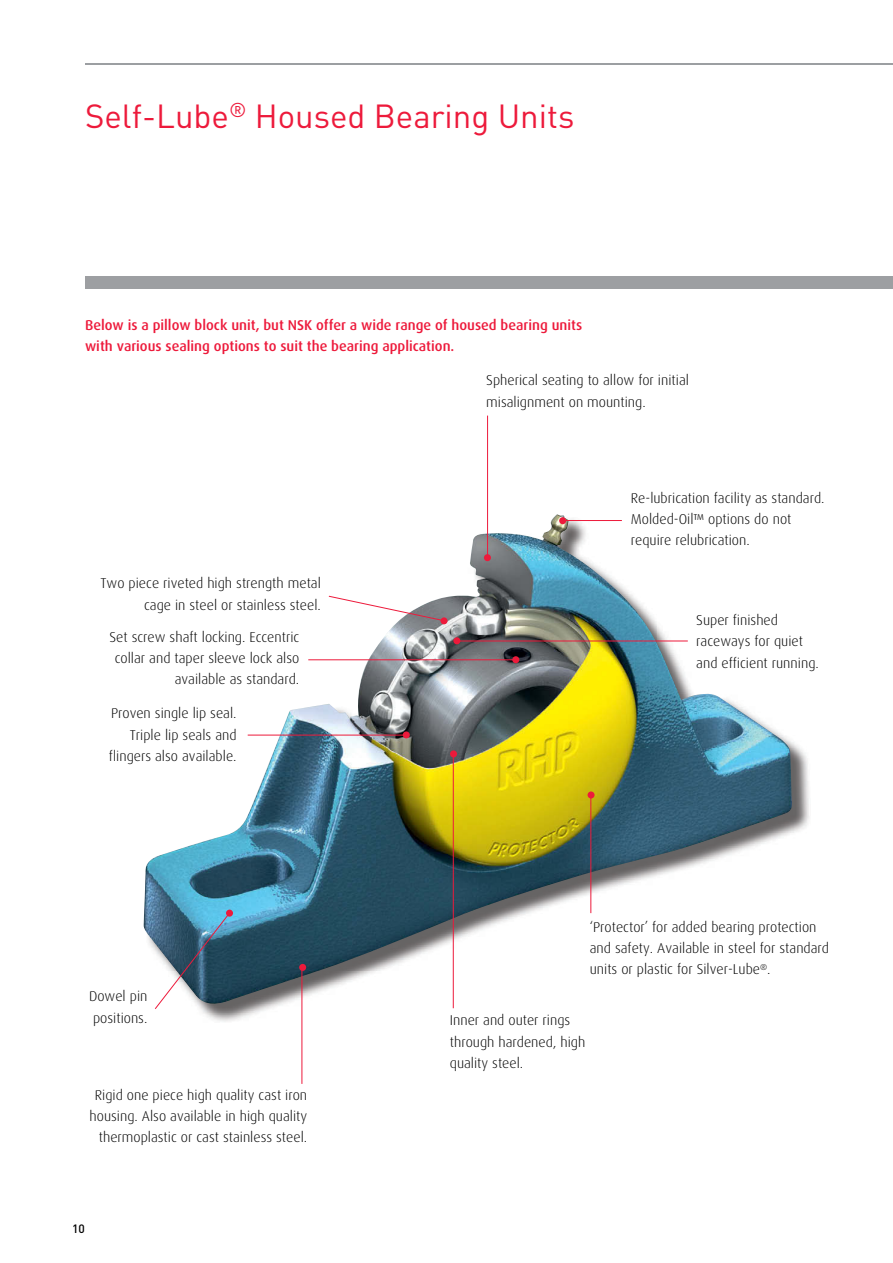
<style>
.page{position:relative;width:893px;height:1263px;background:#fff}
.page>*{position:absolute;margin:0;border:0;box-sizing:border-box;transform-origin:0 0}
.t1{font:33px "DINOT";color:#ed1a3b}
.t2{font:300 14.25px/21.3px "Dax Pro";color:#000}
.t3{font:500 14.25px/21.3px "Dax Pro";color:#ed1a3b}
.t4{font:500 12px "DINOT";color:#000}
</style>
<div class="page">
<hr style="left:85px;top:63px;width:808px;height:2px;background:#9c9fa2">
<div style="left:85px;top:276px;width:808px;height:13px;background:#9d9fa2"></div>
<img style="left:202px;top:743px;width:607px;height:279px">
<img style="left:143px;top:514px;width:651px;height:497px">
<hr style="left:308px;top:659px;width:208px;height:1px;background:#ed1a3b">
<div style="left:512px;top:656px;width:7px;height:7px;background:#ed1a3b;border-radius:50%"></div>
<hr style="left:248px;top:735px;width:159px;height:1px;background:#ed1a3b">
<div style="left:403px;top:731px;width:7px;height:7px;background:#ed1a3b;border-radius:50%"></div>
<img style="left:155px;top:913px;width:75px;height:96px">
<div style="left:226px;top:910px;width:7px;height:7px;background:#ed1a3b;border-radius:50%"></div>
<hr style="left:302px;top:967px;width:1px;height:117px;background:#ed1a3b">
<div style="left:299px;top:964px;width:7px;height:7px;background:#ed1a3b;border-radius:50%"></div>
<hr style="left:453px;top:754px;width:1px;height:254px;background:#ed1a3b">
<div style="left:450px;top:750px;width:7px;height:7px;background:#ed1a3b;border-radius:50%"></div>
<hr style="left:591px;top:795px;width:1px;height:118px;background:#ed1a3b">
<div style="left:588px;top:791px;width:7px;height:7px;background:#ed1a3b;border-radius:50%"></div>
<hr style="left:458px;top:641px;width:230px;height:1px;background:#ed1a3b">
<div style="left:453px;top:637px;width:7px;height:7px;background:#ed1a3b;border-radius:50%"></div>
<svg style="left:328px;top:596px;width:114px;height:25px"></svg>
<div style="left:441px;top:617px;width:7px;height:7px;background:#ed1a3b;border-radius:50%"></div>
<hr style="left:487px;top:416px;width:1px;height:140px;background:#ed1a3b">
<div style="left:484px;top:554px;width:7px;height:7px;background:#ed1a3b;border-radius:50%"></div>
<hr style="left:563px;top:520px;width:59px;height:1px;background:#ed1a3b">
<div style="left:559px;top:517px;width:7px;height:7px;background:#ed1a3b;border-radius:50%"></div>
<h1 class="t1" style="left:85px;top:93px;width:491px">Self-Lube<sup>®</sup> Housed Bearing Units</h1>
<p class="t3" style="left:85px;top:315px;width:499px">Below is a pillow block unit, but NSK offer a wide range of housed bearing units with various sealing options to suit the bearing application.</p>
<p class="t2" style="left:486px;top:370px;width:204px">Spherical seating to allow for initial misalignment on mounting.</p>
<p class="t2" style="left:101px;top:573px;width:222px;text-align:right">Two piece riveted high strength metal cage in steel or stainless steel.</p>
<p class="t2" style="left:110px;top:626px;width:191px;text-align:right">Set screw shaft locking. Eccentric collar and taper sleeve lock also available as standard.</p>
<p class="t2" style="left:109px;top:703px;width:129px;text-align:right">Proven single lip seal.<br>Triple lip seals and flingers also available.</p>
<p class="t2" style="left:89px;top:986px;width:60px">Dowel pin positions.</p>
<p class="t2" style="left:90px;top:1084px;width:219px;text-align:right">Rigid one piece high quality cast iron housing. Also available in high quality thermoplastic or cast stainless steel.</p>
<p class="t4" style="left:72px;top:1221px;width:14px">10</p>
<p class="t2" style="left:631px;top:487px;width:195px">Re-lubrication facility as standard.<br>Molded-Oil™ options do not require relubrication.</p>
<p class="t2" style="left:696px;top:609px;width:124px">Super finished raceways for quiet and efficient running.</p>
<p class="t2" style="left:590px;top:916px;width:241px">‘Protector’ for added bearing protection and safety. Available in steel for standard units or plastic for Silver-Lube<sup>®</sup>.</p>
<p class="t2" style="left:450px;top:1010px;width:137px">Inner and outer rings through hardened, high quality steel.</p>
</div>
